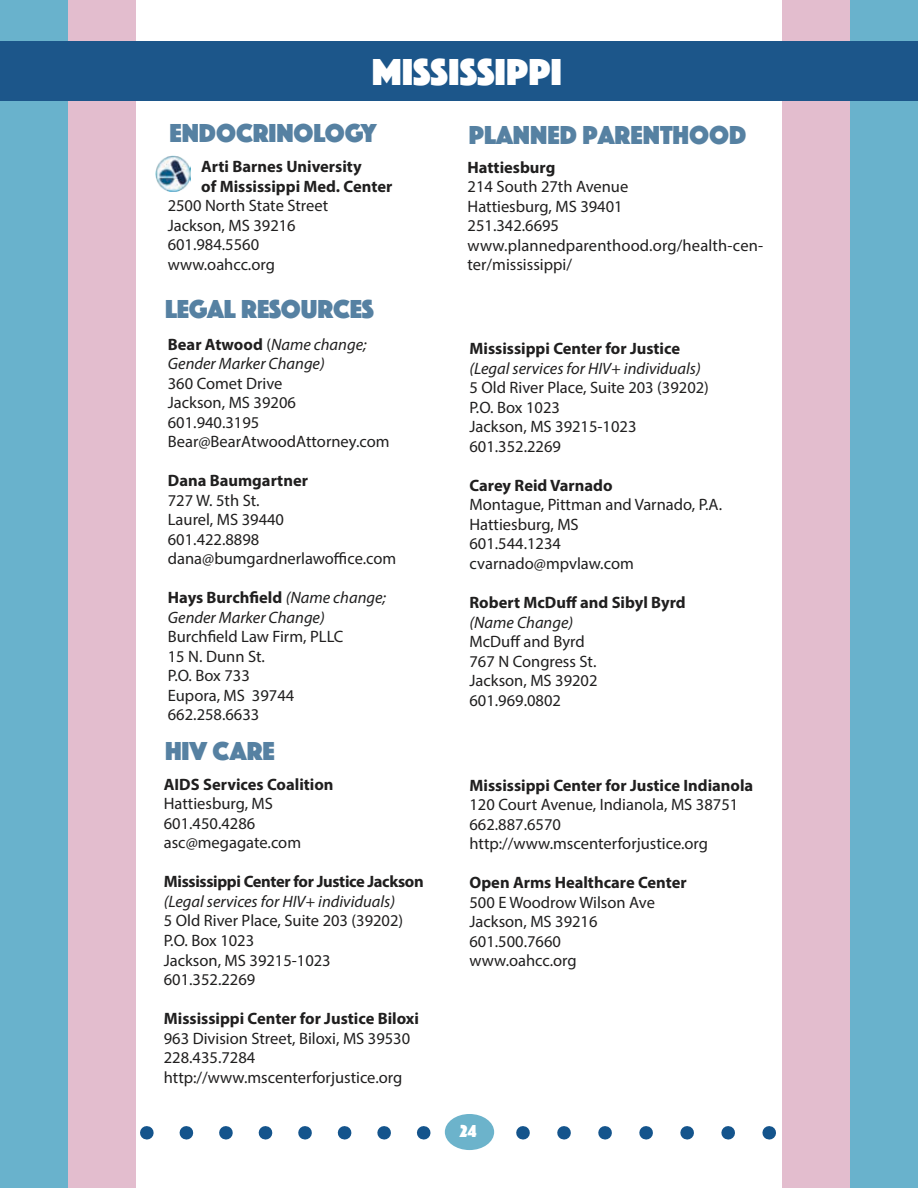
<style>
.page{position:relative;width:918px;height:1188px;background:#fff}
.page>*{position:absolute;margin:0;border:0;box-sizing:border-box;transform-origin:0 0}
.t1{font:39px "Phosphate Solid";color:#fff}
.t2{font:27px "Phosphate Solid";color:#5681a2}
.t3{font:18px "Phosphate Solid";color:#fff}
.t4{font:16.5px/19.5px "Myriad Pro";color:#201f1f}
.t5{font:700 16.5px/19.5px "Myriad Pro";color:#201f1f}
.t6{font:italic 16.5px/19.5px "Myriad Pro";color:#201f1f}
.t7{font:700 16.5px "Myriad Pro";letter-spacing:-.02em;color:#201f1f}
.s1{font-weight:700;font-style:normal}
.s2{font-style:normal}
</style>
<div class="page">
<svg style="left:523px;top:1126px;width:260px;height:14px"></svg>
<svg style="left:135px;top:1126px;width:296px;height:14px"></svg>
<div style="left:0;top:0;width:68px;height:1188px;background:#69b2cc"></div>
<div style="left:68px;top:0;width:67px;height:1188px;background:#e3bdce"></div>
<div style="left:850px;top:0;width:68px;height:1188px;background:#69b2cc"></div>
<div style="left:783px;top:0;width:67px;height:1188px;background:#e3bdce"></div>
<div style="left:445px;top:1114px;width:49px;height:36px;background:#6cb3cb;border-radius:50%"></div>
<div style="left:0;top:41px;width:918px;height:60px;background:#1c568a"></div>
<img style="left:156px;top:155px;width:35px;height:36px">
<h1 class="t1" style="left:372px;top:44px;width:192px">MISSISSIPPI</h1>
<h2 class="t2" style="left:169px;top:114px;width:209px">ENDOCRINOLOGY</h2>
<h2 class="t2" style="left:469px;top:116px;width:279px">PLANNED PARENTHOOD</h2>
<p class="t5" style="left:468px;top:157px;width:89px">Hattiesburg</p>
<p class="t4" style="left:468px;top:177px;width:297px">214 South 27th Avenue<br>Hattiesburg, MS 39401<br>251.342.6695 www.plannedparenthood.org/health-cen&shy;ter/mississippi/</p>
<p class="t5" style="left:201px;top:156px;width:193px">Arti Barnes University<br>of Mississippi Med. Center</p>
<p class="t4" style="left:168px;top:195px;width:162px">2500 North State Street<br>Jackson, MS 39216<br>601.984.5560 www.oahcc.org</p>
<h2 class="t2" style="left:165px;top:290px;width:211px">LEGAL RESOURCES</h2>
<p class="t6" style="left:168px;top:334px;width:200px"><span class="s1">Bear Atwood</span> <span class="s2">(</span>Name change;<br>Gender Marker Change)</p>
<p class="t4" style="left:168px;top:373px;width:223px">360 Comet Drive<br>Jackson, MS 39206<br>601.940.3195<br>Bear@BearAtwoodAttorney.com</p>
<p class="t5" style="left:168px;top:470px;width:142px">Dana Baumgartner</p>
<p class="t4" style="left:168px;top:490px;width:230px">727 W. 5th St.<br>Laurel, MS 39440<br>601.422.8898 dana@bumgardnerlawoffice.com</p>
<p class="t6" style="left:168px;top:588px;width:220px"><span class="s1">Hays Burchfield</span> (Name change;<br>Gender Marker Change)</p>
<p class="t4" style="left:168px;top:627px;width:177px">Burchfield Law Firm, PLLC<br>15 N. Dunn St.<br>P.O. Box 733<br>Eupora, MS 39744<br>662.258.6633</p>
<h2 class="t2" style="left:165px;top:732px;width:111px">HIV CARE</h2>
<p class="t5" style="left:164px;top:774px;width:171px">AIDS Services Coalition</p>
<p class="t4" style="left:164px;top:794px;width:139px">Hattiesburg, MS<br>601.450.4286 asc@megagate.com</p>
<p class="t7" style="left:164px;top:871px;width:261px">Mississippi Center for Justice Jackson</p>
<p class="t6" style="left:164px;top:891px;width:233px">(Legal services for HIV+ individuals)</p>
<p class="t4" style="left:164px;top:911px;width:241px">5 Old River Place, Suite 203 (39202)<br>P.O. Box 1023<br>Jackson, MS 39215-1023<br>601.352.2269</p>
<p class="t5" style="left:164px;top:1008px;width:257px">Mississippi Center for Justice Biloxi</p>
<p class="t4" style="left:164px;top:1028px;width:248px">963 Division Street, Biloxi, MS 39530<br>228.435.7284 http://www.mscenterforjustice.org</p>
<p class="t5" style="left:470px;top:339px;width:212px">Mississippi Center for Justice</p>
<p class="t6" style="left:470px;top:358px;width:233px">(Legal services for HIV+ individuals)</p>
<p class="t4" style="left:470px;top:378px;width:241px">5 Old River Place, Suite 203 (39202)<br>P.O. Box 1023<br>Jackson, MS 39215-1023<br>601.352.2269</p>
<p class="t5" style="left:470px;top:475px;width:145px">Carey Reid Varnado</p>
<p class="t4" style="left:470px;top:495px;width:254px">Montague, Pittman and Varnado, P.A.<br>Hattiesburg, MS<br>601.544.1234 cvarnado@mpvlaw.com</p>
<p class="t5" style="left:470px;top:592px;width:218px">Robert McDuff and Sibyl Byrd</p>
<p class="t6" style="left:470px;top:612px;width:105px">(Name Change)</p>
<p class="t4" style="left:470px;top:631px;width:130px">McDuff and Byrd<br>767 N Congress St.<br>Jackson, MS 39202<br>601.969.0802</p>
<p class="t5" style="left:469px;top:775px;width:285px">Mississippi Center for Justice Indianola</p>
<p class="t4" style="left:469px;top:795px;width:270px">120 Court Avenue, Indianola, MS 38751<br>662.887.6570 http://www.mscenterforjustice.org</p>
<p class="t5" style="left:469px;top:873px;width:219px">Open Arms Healthcare Center</p>
<p class="t4" style="left:469px;top:892px;width:187px">500 E Woodrow Wilson Ave<br>Jackson, MS 39216<br>601.500.7660 www.oahcc.org</p>
<p class="t3" style="left:460px;top:1118px;width:18px">24</p>
</div>
